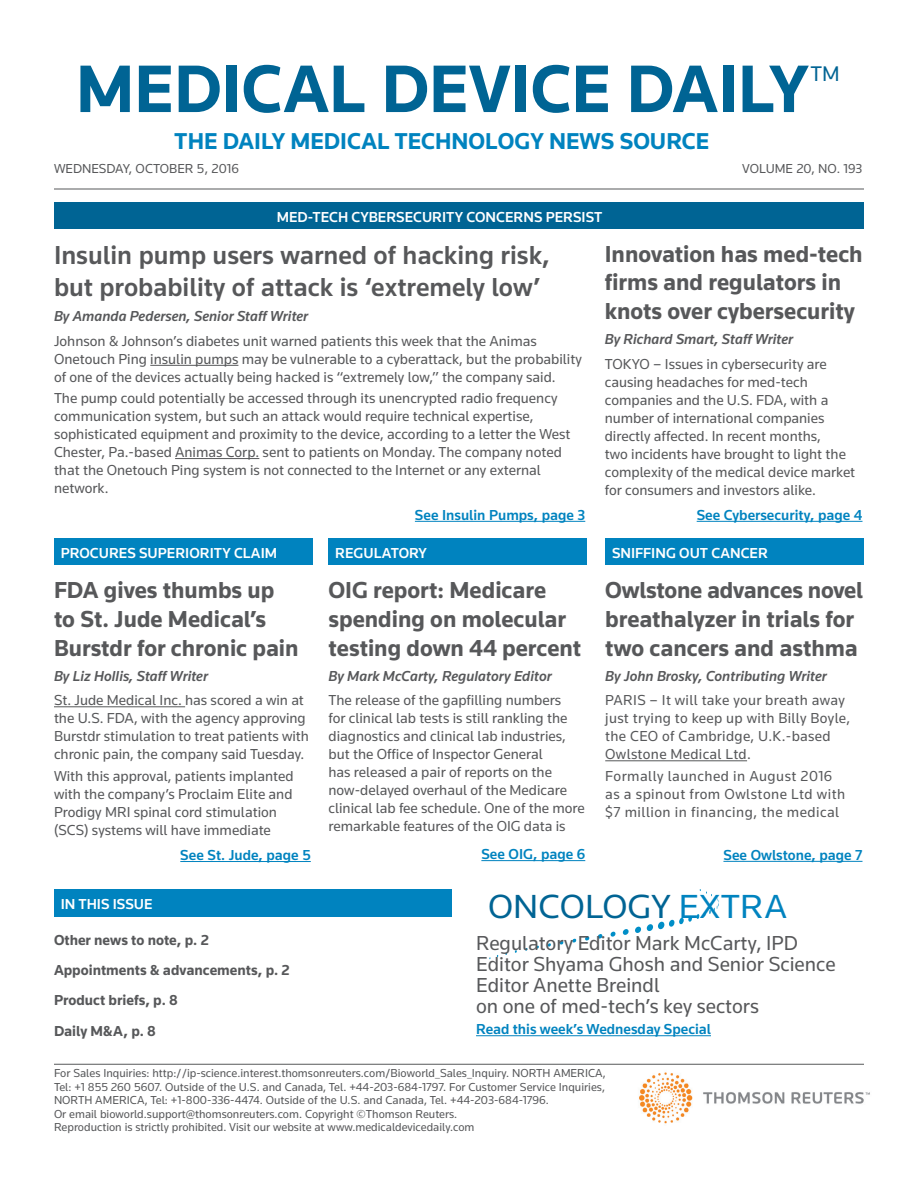
<style>
.page{position:relative;width:918px;height:1188px;background:#fff}
.page>*{position:absolute;margin:0;border:0;box-sizing:border-box;transform-origin:0 0}
.t1{font:700 69.75px "Knowledge";color:#006494}
.t2{font:34.65px "Knowledge";color:#006494;scale:1.05 1}
.Headline{font:500 27px/32.4px "Knowledge";color:#57585a}
.Small_Headline{font:700 24px/28.8px "Knowledge";color:#57585a}
.t3{font:700 23.85px "Knowledge";color:#0083bf}
.t4{font:22.05px "Knowledge";color:#006494}
.Body{font:21px/21px "Knowledge";color:#57585a}
.Body-2{font:15px/18px "Knowledge";color:#57585a}
.Byline{font:italic 500 15px "Knowledge";color:#57585a}
.Body-3{font:500 15px "Knowledge";color:#0083bf}
.Body-4{font:15px/18px "Knowledge";letter-spacing:.02em;color:#57585a}
.Kicker{font:500 15px "Knowledge";color:#fff}
.Body-5{font:15px/18px "Knowledge";letter-spacing:.03em;color:#57585a}
.Body-6{font:700 15px "Knowledge";color:#57585a}
.t5{font:13.5px "Knowledge";color:#57585a}
.t6{font:12px/13.5px "Knowledge";color:#57585a}
.s1{color:#0083bf}
</style>
<div class="page">
<hr style="left:54px;top:1064px;width:810px;height:1px;background:#57585a">
<hr style="left:54px;top:189px;width:810px;height:1px;background:#57585a">
<img style="left:639px;top:1072px;width:231px;height:52px">
<div style="left:54px;top:202px;width:810px;height:28px;background:#006494"></div>
<svg style="left:489px;top:889px;width:230px;height:70px"></svg>
<div style="left:54px;top:538px;width:258px;height:27px;background:#0083bf"></div>
<div style="left:54px;top:889px;width:398px;height:28px;background:#0083bf"></div>
<div style="left:328px;top:538px;width:259px;height:27px;background:#0083bf"></div>
<hr style="left:415px;top:521px;width:170px;height:1px;background:#0083bf">
<hr style="left:697px;top:521px;width:166px;height:1px;background:#0083bf">
<hr style="left:180px;top:861px;width:131px;height:1px;background:#0083bf">
<hr style="left:481px;top:860px;width:104px;height:1px;background:#0083bf">
<hr style="left:723px;top:861px;width:139px;height:1px;background:#0083bf">
<hr style="left:476px;top:1035px;width:235px;height:1px;background:#0083bf">
<hr style="left:150px;top:365px;width:88px;height:1px;background:#57585a">
<hr style="left:175px;top:458px;width:84px;height:1px;background:#57585a">
<hr style="left:54px;top:706px;width:131px;height:1px;background:#57585a">
<hr style="left:605px;top:760px;width:142px;height:1px;background:#57585a">
<div style="left:605px;top:538px;width:259px;height:27px;background:#0083bf"></div>
<h1 class="t1" style="left:76px;top:46px;width:734px">MEDICAL DEVICE DAILY</h1>
<h3 class="t4" style="left:811px;top:60px;width:31px">TM</h3>
<h3 class="t3" style="left:174px;top:126px;width:537px">THE DAILY MEDICAL TECHNOLOGY NEWS SOURCE</h3>
<p class="t5" style="left:54px;top:160px;width:186px">WEDNESDAY, OCTOBER 5, 2016</p>
<p class="t5" style="left:742px;top:161px;width:122px">VOLUME 20, NO. 193</p>
<p class="Kicker" style="left:277px;top:208px;width:327px">MED-TECH CYBERSECURITY CONCERNS PERSIST</p>
<p class="Headline" style="left:54px;top:238px;width:497px">Insulin pump users warned of hacking risk, but probability of attack is ‘extremely low’</p>
<p class="Byline" style="left:54px;top:307px;width:256px">By Amanda Pedersen, Senior Staff Writer</p>
<p class="Body-2" style="left:54px;top:332px;width:529px">Johnson &amp; Johnson’s diabetes unit warned patients this week that the Animas<br>Onetouch Ping insulin pumps may be vulnerable to a cyberattack, but the probability of one of the devices actually being hacked is “extremely low,” the company said.</p>
<p class="Body-2" style="left:54px;top:389px;width:518px">The pump could potentially be accessed through its unencrypted radio frequency communication system, but such an attack would require technical expertise, sophisticated equipment and proximity to the device, according to a letter the West Chester, Pa.-based Animas Corp. sent to patients on Monday. The company noted that the Onetouch Ping system is not connected to the Internet or any external network.</p>
<p class="Small_Headline" style="left:605px;top:239px;width:259px">Innovation has med-tech firms and regulators in knots over cybersecurity</p>
<p class="Byline" style="left:605px;top:330px;width:190px">By Richard Smart, Staff Writer</p>
<p class="Body-2" style="left:605px;top:354px;width:252px">TOKYO – Issues in cybersecurity are causing headaches for med-tech companies and the U.S. FDA, with a number of international companies directly affected. In recent months,<br>two incidents have brought to light the complexity of the medical device market for consumers and investors alike.</p>
<p class="Kicker" style="left:61px;top:543px;width:218px">PROCURES SUPERIORITY CLAIM</p>
<p class="Small_Headline" style="left:54px;top:575px;width:246px">FDA gives thumbs up to St. Jude Medical’s<br>Burstdr for chronic pain</p>
<p class="Byline" style="left:54px;top:666px;width:156px">By Liz Hollis, Staff Writer</p>
<p class="Body-2" style="left:54px;top:691px;width:257px">St. Jude Medical Inc. has scored a win at the U.S. FDA, with the agency approving Burstdr stimulation to treat patients with chronic pain, the company said Tuesday.</p>
<p class="Body-2" style="left:54px;top:766px;width:241px">With this approval, patients implanted with the company’s Proclaim Elite and Prodigy MRI spinal cord stimulation (SCS) systems will have immediate</p>
<p class="Body-3" style="left:415px;top:506px;width:172px">See Insulin Pumps, page 3</p>
<p class="Body-3" style="left:697px;top:506px;width:167px">See Cybersecurity, page 4</p>
<p class="Kicker" style="left:335px;top:543px;width:93px">REGULATORY</p>
<p class="Small_Headline" style="left:328px;top:575px;width:254px">OIG report: Medicare spending on molecular testing down 44 percent</p>
<p class="Byline" style="left:328px;top:666px;width:225px">By Mark McCarty, Regulatory Editor</p>
<p class="Body-2" style="left:328px;top:691px;width:258px">The release of the gapfilling numbers<br>for clinical lab tests is still rankling the diagnostics and clinical lab industries, but the Office of Inspector General<br>has released a pair of reports on the now-delayed overhaul of the Medicare clinical lab fee schedule. One of the more remarkable features of the OIG data is</p>
<p class="Kicker" style="left:612px;top:543px;width:157px">SNIFFING OUT CANCER</p>
<p class="Small_Headline" style="left:605px;top:575px;width:259px">Owlstone advances novel breathalyzer in trials for two cancers and asthma</p>
<p class="Byline" style="left:605px;top:666px;width:223px">By John Brosky, Contributing Writer</p>
<p class="Body-4" style="left:605px;top:691px;width:247px">PARIS – It will take your breath away just trying to keep up with Billy Boyle, the CEO of Cambridge, U.K.-based<br>Owlstone Medical Ltd.</p>
<p class="Body-5" style="left:605px;top:766px;width:242px">Formally launched in August 2016 as a spinout from Owlstone Ltd with $7 million in financing, the medical</p>
<p class="Body-3" style="left:180px;top:846px;width:132px">See St. Jude, page 5</p>
<p class="Body-3" style="left:481px;top:845px;width:105px">See OIG, page 6</p>
<p class="Body-3" style="left:723px;top:846px;width:141px">See Owlstone, page 7</p>
<p class="Kicker" style="left:61px;top:895px;width:93px">IN THIS ISSUE</p>
<p class="Body-6" style="left:54px;top:931px;width:156px">Other news to note, p. 2</p>
<p class="Body-6" style="left:54px;top:961px;width:237px">Appointments &amp; advancements, p. 2</p>
<p class="Body-6" style="left:54px;top:991px;width:125px">Product briefs, p. 8</p>
<p class="Body-6" style="left:54px;top:1021px;width:103px">Daily M&amp;A, p. 8</p>
<p class="t2" style="left:488px;top:885px;width:286px">ONCOLOGY <span class="s1">EXTRA</span></p>
<p class="Body" style="left:476px;top:932px;width:361px">Regulatory Editor Mark McCarty, IPD<br>Editor Shyama Ghosh and Senior Science<br>Editor Anette Breindl<br>on one of med-tech’s key sectors</p>
<p class="Body-3" style="left:476px;top:1020px;width:236px">Read this week’s Wednesday Special</p>
<p class="t6" style="left:54px;top:1066px;width:553px">For Sales Inquiries: http://ip-science.interest.thomsonreuters.com/Bioworld_Sales_Inquiry. NORTH AMERICA, Tel: +1 855 260 5607. Outside of the U.S. and Canada, Tel. +44-203-684-1797. For Customer Service Inquiries, NORTH AMERICA, Tel: +1-800-336-4474. Outside of the U.S. and Canada, Tel. +44-203-684-1796.<br>Or email bioworld.support@thomsonreuters.com. Copyright ©Thomson Reuters.<br>Reproduction is strictly prohibited. Visit our website at www.medicaldevicedaily.com</p>
</div>
